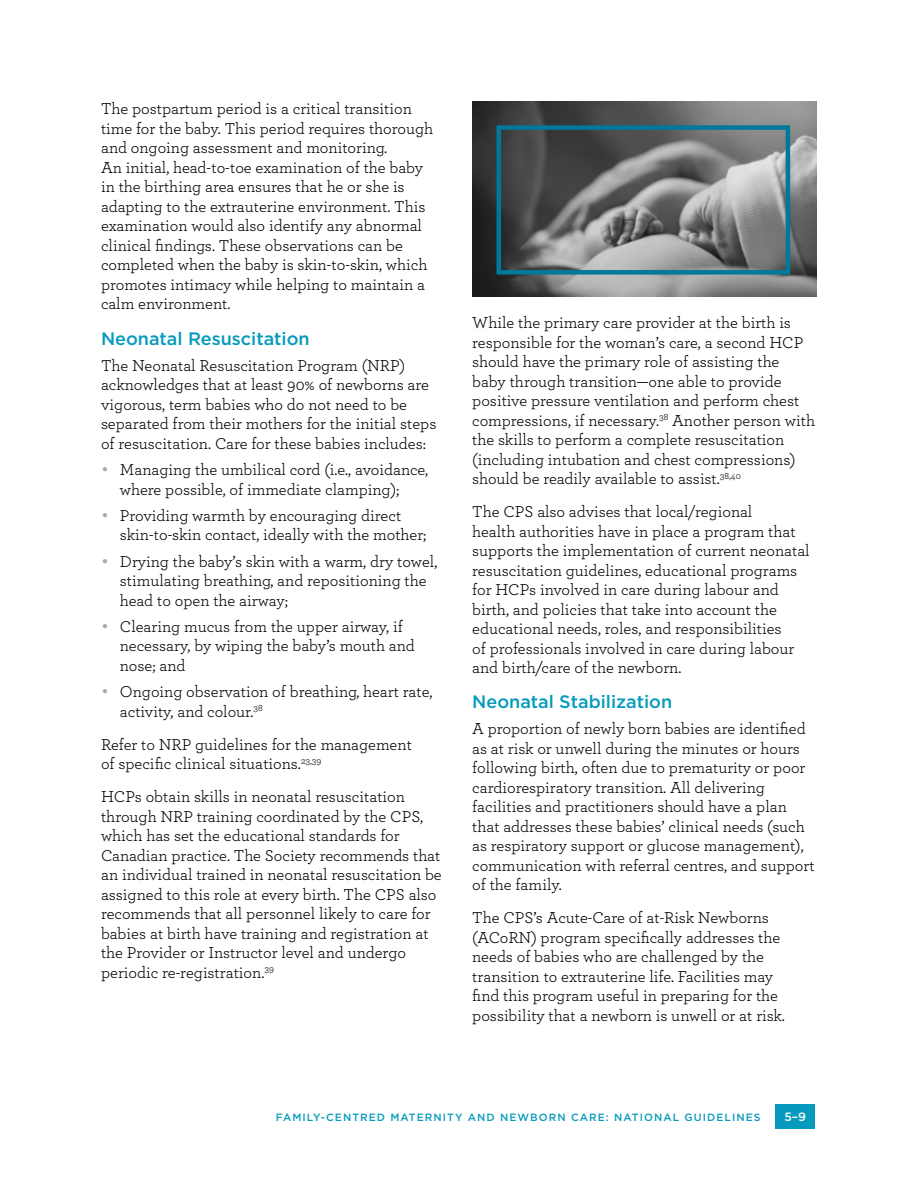
<style>
.page{position:relative;width:918px;height:1188px;background:#fff}
.page>*{position:absolute;margin:0;border:0;box-sizing:border-box;transform-origin:0 0}
.t1{font:500 18px "Gotham";color:#069abc}
.t2{font:16.5px/19.5px "Archer";color:#000}
.t3{font:500 12px "Gotham";color:#fff}
.t4{font:500 10.5px "Gotham";letter-spacing:.1em;color:#069abc}
.s1{font-family:"Gotham HTF";color:#a7a9ac}
</style>
<div class="page">
<div style="left:776px;top:1105px;width:39px;height:24px;background:#069abc"></div>
<img style="left:472px;top:101px;width:345px;height:195px">
<div style="left:497px;top:125px;width:293px;height:150px;border:4px solid #00789c"></div>
<p class="t2" style="left:101px;top:98px;width:334px">The postpartum period is a critical transition time for the baby. This period requires thorough and ongoing assessment and monitoring.<br>An initial, head-to-toe examination of the baby in the birthing area ensures that he or she is adapting to the extrauterine environment. This examination would also identify any abnormal clinical findings. These observations can be completed when the baby is skin-to-skin, which promotes intimacy while helping to maintain a calm environment.</p>
<p class="t1" style="left:101px;top:328px;width:210px">Neonatal Resuscitation</p>
<p class="t2" style="left:101px;top:355px;width:337px">The Neonatal Resuscitation Program (NRP) acknowledges that at least 90% of newborns are vigorous, term babies who do not need to be separated from their mothers for the initial steps of resuscitation. Care for these babies includes:</p>
<p class="t2" style="left:120px;top:459px;width:310px;text-indent:-19px"><span class="s1">•</span> Managing the umbilical cord (i.e., avoidance, where possible, of immediate clamping);</p>
<p class="t2" style="left:120px;top:505px;width:308px;text-indent:-19px"><span class="s1">•</span> Providing warmth by encouraging direct skin-to-skin contact, ideally with the mother;</p>
<p class="t2" style="left:120px;top:551px;width:319px;text-indent:-19px"><span class="s1">•</span> Drying the baby’s skin with a warm, dry towel, stimulating breathing, and repositioning the head to open the airway;</p>
<p class="t2" style="left:120px;top:616px;width:297px;text-indent:-19px"><span class="s1">•</span> Clearing mucus from the upper airway, if necessary, by wiping the baby’s mouth and nose; and</p>
<p class="t2" style="left:120px;top:681px;width:314px;text-indent:-19px"><span class="s1">•</span> Ongoing observation of breathing, heart rate, activity, and colour.<sup>38</sup></p>
<p class="t2" style="left:101px;top:734px;width:312px">Refer to NRP guidelines for the management of specific clinical situations.<sup>23,39</sup></p>
<p class="t2" style="left:101px;top:786px;width:342px">HCPs obtain skills in neonatal resuscitation through NRP training coordinated by the CPS, which has set the educational standards for Canadian practice. The Society recommends that an individual trained in neonatal resuscitation be assigned to this role at every birth. The CPS also recommends that all personnel likely to care for babies at birth have training and registration at the Provider or Instructor level and undergo periodic re-registration.<sup>39</sup></p>
<p class="t2" style="left:472px;top:312px;width:344px">While the primary care provider at the birth is responsible for the woman’s care, a second HCP should have the primary role of assisting the baby through transition—one able to provide positive pressure ventilation and perform chest compressions, if necessary.<sup>38</sup> Another person with the skills to perform a complete resuscitation (including intubation and chest compressions) should be readily available to assist.<sup>38,40</sup></p>
<p class="t2" style="left:472px;top:501px;width:339px">The CPS also advises that local/regional<br>health authorities have in place a program that supports the implementation of current neonatal resuscitation guidelines, educational programs for HCPs involved in care during labour and birth, and policies that take into account the educational needs, roles, and responsibilities<br>of professionals involved in care during labour and birth/care of the newborn.</p>
<p class="t1" style="left:472px;top:692px;width:202px">Neonatal Stabilization</p>
<p class="t2" style="left:472px;top:718px;width:344px">A proportion of newly born babies are identified as at risk or unwell during the minutes or hours following birth, often due to prematurity or poor cardiorespiratory transition. All delivering facilities and practitioners should have a plan that addresses these babies’ clinical needs (such as respiratory support or glucose management), communication with referral centres, and support of the family.</p>
<p class="t2" style="left:472px;top:907px;width:314px">The CPS’s Acute-Care of at-Risk Newborns (ACoRN) program specifically addresses the needs of babies who are challenged by the transition to extrauterine life. Facilities may find this program useful in preparing for the possibility that a newborn is unwell or at risk.</p>
<p class="t4" style="left:276px;top:1112px;width:486px">FAMILY-CENTRED MATERNITY AND NEWBORN CARE: NATIONAL GUIDELINES</p>
<p class="t3" style="left:784px;top:1110px;width:23px">5–9</p>
</div>
